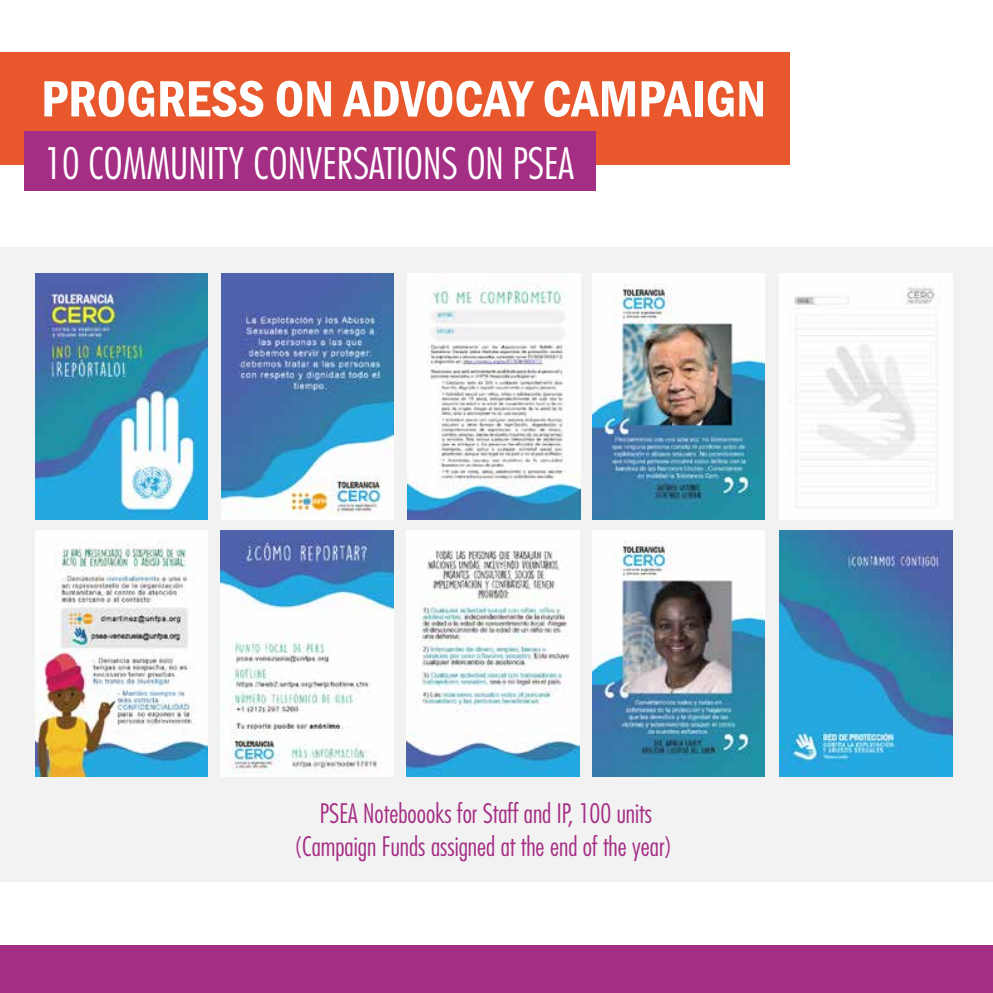
<style>
.page{position:relative;width:993px;height:993px;background:#fff}
.page>*{position:absolute;margin:0;border:0;box-sizing:border-box;transform-origin:0 0}
.t1{font:600 condensed 52.68px "Franklin Gothic";color:#fff}
.t2{font:300 condensed 42.18px "Futura";color:#fff}
.t3{font:300 condensed 26.07px/32.7px "Futura";color:#a52e85;text-align:center}
</style>
<div class="page">
<div style="left:0;top:247px;width:992px;height:633px;background:#f2f2f2"></div>
<div style="left:0;top:53px;width:789px;height:112px;background:#e9582c"></div>
<div style="left:0;top:945px;width:992px;height:47px;background:#a52e85"></div>
<div style="left:24px;top:131px;width:571px;height:60px;background:#a52e85"></div>
<img style="left:406px;top:530px;width:173px;height:246px">
<img style="left:592px;top:273px;width:172px;height:246px">
<img style="left:592px;top:530px;width:172px;height:246px">
<img style="left:35px;top:530px;width:173px;height:246px">
<img style="left:220px;top:530px;width:173px;height:246px">
<img style="left:779px;top:530px;width:172px;height:246px">
<img style="left:35px;top:273px;width:173px;height:246px">
<img style="left:221px;top:273px;width:173px;height:246px">
<img style="left:407px;top:273px;width:173px;height:246px">
<img style="left:779px;top:273px;width:172px;height:246px">
<h1 class="t1" style="left:41px;top:64px;width:726px">PROGRESS ON ADVOCAY CAMPAIGN</h1>
<h2 class="t2" style="left:45px;top:139px;width:531px">10 COMMUNITY CONVERSATIONS ON PSEA</h2>
<p class="t3" style="left:294px;top:797px;width:379px">PSEA Noteboooks for Staff and IP, 100 units (Campaign Funds assigned at the end of the year)</p>
</div>
